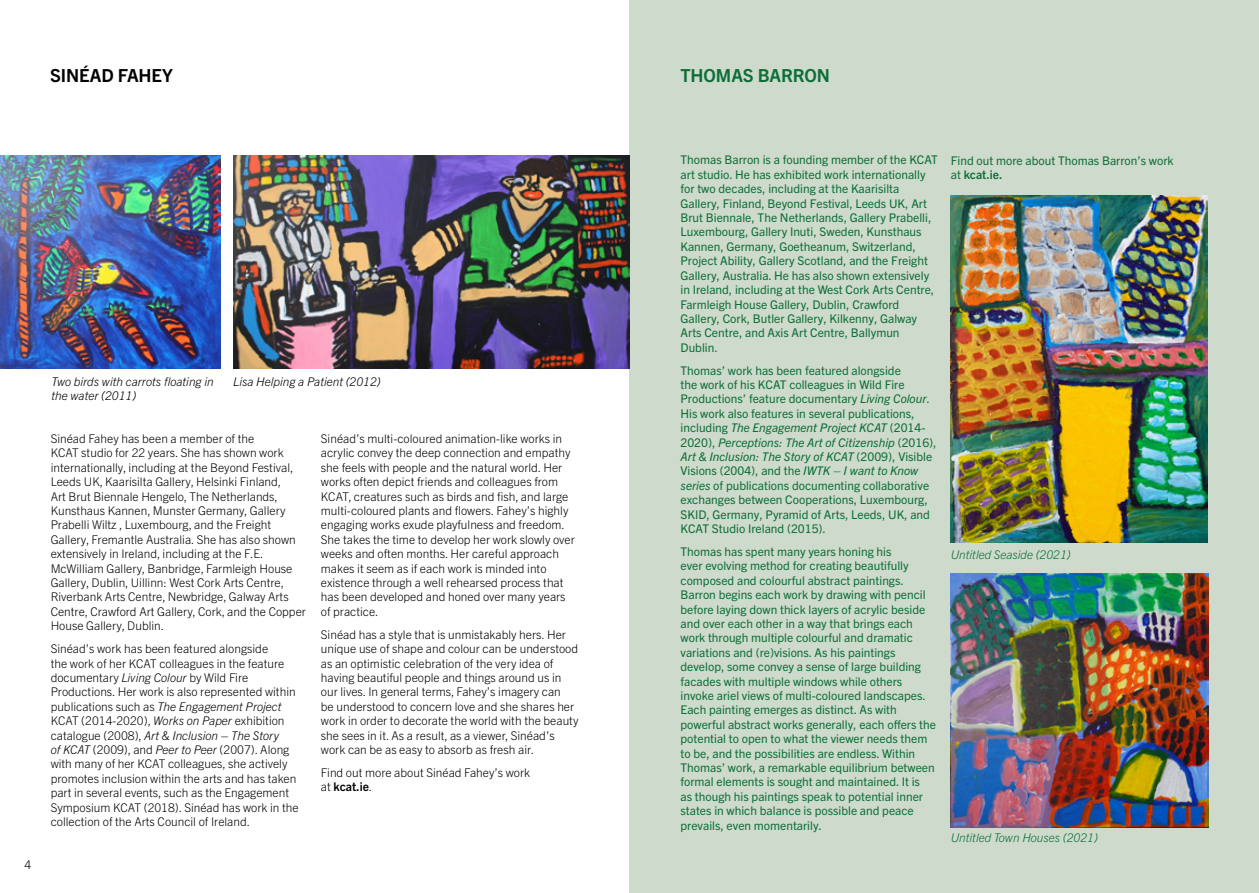
<style>
.page{position:relative;width:1259px;height:893px;background:#fff}
.page>*{position:absolute;margin:0;border:0;box-sizing:border-box;transform-origin:0 0}
.t1{font:700 18px "Trade Gothic Next LT Pro";letter-spacing:-.005em;color:#0c6e38}
.t2{font:700 18px "Trade Gothic Next LT Pro";letter-spacing:-.01em;color:#000}
.t3{font:300 12px/14.4px "Trade Gothic Next LT Pro";color:#000}
.t4{font:12px/14.4px "Trade Gothic Next LT Pro";color:#0c6e38}
.t5{font:italic 300 12px/14.4px "Trade Gothic Next LT Pro";color:#000}
.t6{font:italic 300 12px "Trade Gothic Next LT Pro";color:#0c6e38}
.s1{font-style:italic}
.s2{font-weight:700}
</style>
<div class="page">
<div style="left:629px;top:0;width:630px;height:893px;background:#cedacb"></div>
<img style="left:233px;top:155px;width:396px;height:214px">
<img style="left:0;top:155px;width:221px;height:214px">
<img style="left:950px;top:196px;width:258px;height:346px">
<img style="left:950px;top:574px;width:258px;height:253px">
<h1 class="t2" style="left:50px;top:63px;width:124px">SINÉAD FAHEY</h1>
<p class="t3" style="left:24px;top:857px;width:8px">4</p>
<p class="t5" style="left:51px;top:373px;width:164px">Two birds with carrots floating in the water (2011)</p>
<p class="t5" style="left:233px;top:373px;width:149px">Lisa Helping a Patient (2012)</p>
<p class="t3" style="left:51px;top:431px;width:257px">Sinéad Fahey has been a member of the<br>KCAT studio for 22 years. She has shown work internationally, including at the Beyond Festival, Leeds UK, Kaarisilta Gallery, Helsinki Finland,<br>Art Brut Biennale Hengelo, The Netherlands, Kunsthaus Kannen, Munster Germany, Gallery Prabelli Wiltz , Luxembourg, and the Freight Gallery, Fremantle Australia. She has also shown extensively in Ireland, including at the F.E.<br>McWilliam Gallery, Banbridge, Farmleigh House Gallery, Dublin, Uillinn: West Cork Arts Centre, Riverbank Arts Centre, Newbridge, Galway Arts Centre, Crawford Art Gallery, Cork, and the Copper House Gallery, Dublin.</p>
<p class="t3" style="left:51px;top:641px;width:249px">Sinéad’s work has been featured alongside<br>the work of her KCAT colleagues in the feature documentary <span class="s1">Living Colour</span> by Wild Fire Productions. Her work is also represented within publications such as <span class="s1">The Engagement Project </span>KCAT (2014-2020), <span class="s1">Works on Paper</span> exhibition catalogue (2008), <span class="s1">Art &amp; Inclusion – The Story<br>of KCAT</span> (2009), and <span class="s1">Peer to Peer</span> (2007). Along with many of her KCAT colleagues, she actively promotes inclusion within the arts and has taken part in several events, such as the Engagement Symposium KCAT (2018). Sinéad has work in the collection of the Arts Council of Ireland.</p>
<p class="t3" style="left:321px;top:431px;width:255px">Sinéad’s multi-coloured animation-like works in acrylic convey the deep connection and empathy she feels with people and the natural world. Her works often depict friends and colleagues from KCAT, creatures such as birds and fish, and large multi-coloured plants and flowers. Fahey’s highly engaging works exude playfulness and freedom.<br>She takes the time to develop her work slowly over weeks and often months. Her careful approach makes it seem as if each work is minded into existence through a well rehearsed process that has been developed and honed over many years of practice.</p>
<p class="t3" style="left:321px;top:626px;width:259px">Sinéad has a style that is unmistakably hers. Her unique use of shape and colour can be understood as an optimistic celebration of the very idea of having beautiful people and things around us in our lives. In general terms, Fahey’s imagery can<br>be understood to concern love and she shares her work in order to decorate the world with the beauty she sees in it. As a result, as a viewer, Sinéad’s work can be as easy to absorb as fresh air.</p>
<p class="t3" style="left:321px;top:764px;width:211px">Find out more about Sinéad Fahey’s work at <span class="s2">kcat.ie</span>.</p>
<h1 class="t1" style="left:680px;top:63px;width:151px">THOMAS BARRON</h1>
<p class="t4" style="left:680px;top:152px;width:259px">Thomas Barron is a founding member of the KCAT art studio. He has exhibited work internationally for two decades, including at the Kaarisilta Gallery, Finland, Beyond Festival, Leeds UK, Art Brut Biennale, The Netherlands, Gallery Prabelli, Luxembourg, Gallery Inuti, Sweden, Kunsthaus Kannen, Germany, Goetheanum, Switzerland, Project Ability, Gallery Scotland, and the Freight Gallery, Australia. He has also shown extensively in Ireland, including at the West Cork Arts Centre, Farmleigh House Gallery, Dublin, Crawford Gallery, Cork, Butler Gallery, Kilkenny, Galway Arts Centre, and Axis Art Centre, Ballymun Dublin.</p>
<p class="t4" style="left:680px;top:362px;width:258px">Thomas’ work has been featured alongside<br>the work of his KCAT colleagues in Wild Fire Productions’ feature documentary <span class="s1">Living Colour</span>.<br>His work also features in several publications, including <span class="s1">The Engagement Project KCAT</span> (2014- 2020), <span class="s1">Perceptions: The Art of Citizenship</span> (2016), <span class="s1">Art &amp; Inclusion: The Story of KCAT</span> (2009), Visible Visions (2004), and the <span class="s1">IWTK – I want to Know series</span> of publications documenting collaborative exchanges between Cooperations, Luxembourg, SKID, Germany, Pyramid of Arts, Leeds, UK, and KCAT Studio Ireland (2015).</p>
<p class="t4" style="left:680px;top:544px;width:257px">Thomas has spent many years honing his<br>ever evolving method for creating beautifully composed and colourful abstract paintings.<br>Barron begins each work by drawing with pencil before laying down thick layers of acrylic beside and over each other in a way that brings each work through multiple colourful and dramatic variations and (re)visions. As his paintings develop, some convey a sense of large building facades with multiple windows while others invoke ariel views of multi-coloured landscapes.<br>Each painting emerges as distinct. As with powerful abstract works generally, each offers the potential to open to what the viewer needs them to be, and the possibilities are endless. Within Thomas’ work, a remarkable equilibrium between formal elements is sought and maintained. It is<br>as though his paintings speak to potential inner states in which balance is possible and peace prevails, even momentarily.</p>
<p class="t4" style="left:950px;top:152px;width:224px">Find out more about Thomas Barron’s work at <span class="s2">kcat.ie.</span></p>
<p class="t6" style="left:950px;top:546px;width:121px">Untitled Seaside (2021)</p>
<p class="t6" style="left:950px;top:829px;width:149px">Untitled Town Houses (2021)</p>
</div>
